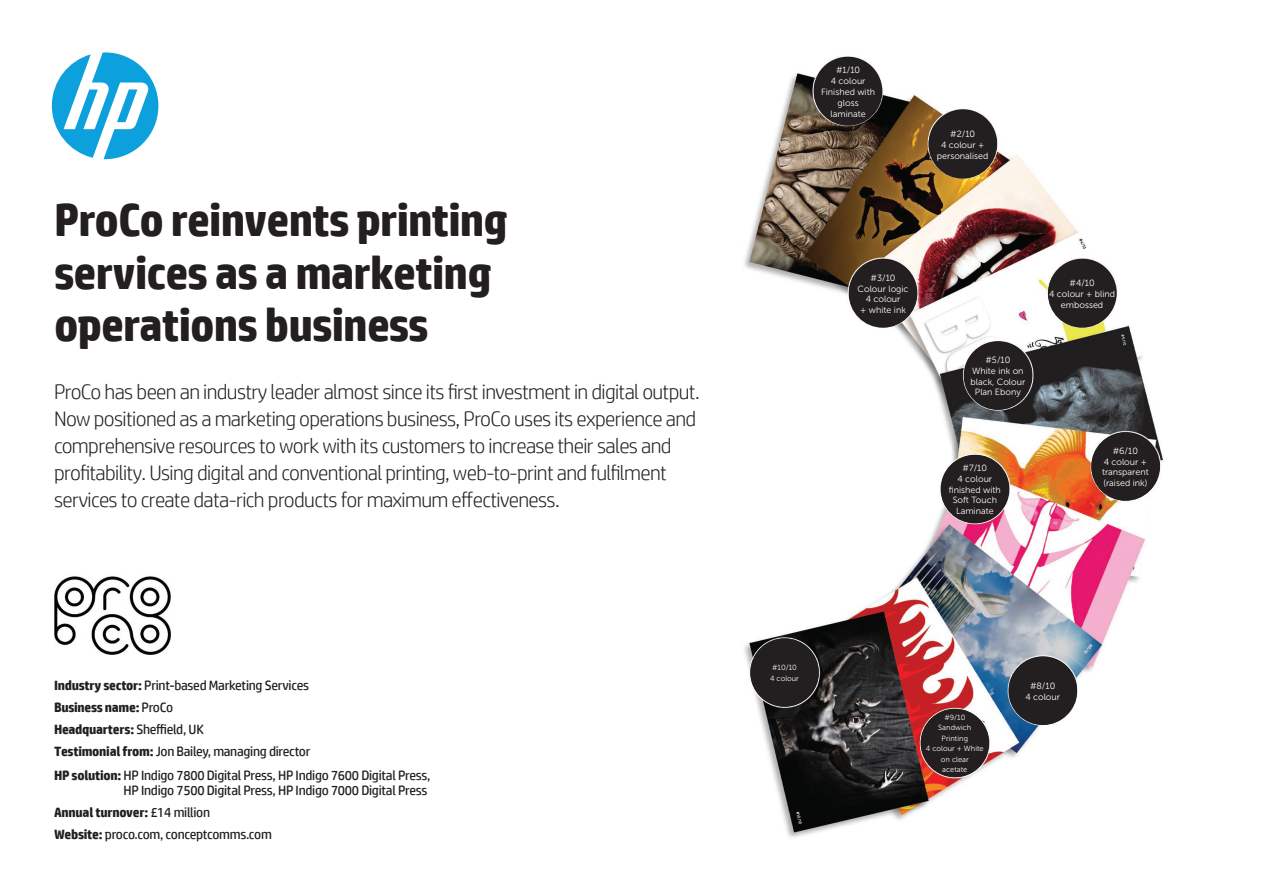
<style>
.page{position:relative;width:1263px;height:893px;background:#fff}
.page>*{position:absolute;margin:0;border:0;box-sizing:border-box;transform-origin:0 0}
.t1{font:700 46.5px/52.5px "HP Simplified";letter-spacing:-.02em;color:#231f20}
.t2{font:300 21px/27px "HP Simplified";letter-spacing:-.03em;color:#231f20}
.t3{font:13.5px/15px "HP Simplified";letter-spacing:-.02em;color:#231f20;text-align:right}
.t4{font:700 13.5px "HP Simplified";letter-spacing:-.02em;color:#231f20}
.t5{font:9px/10.8px "Museo Sans 300";color:#fff;text-align:center}
.t6{font:7.5px/10.5px "Museo Sans 300";color:#fff}
.s1{font-weight:700}
.s2{font-weight:400}
</style>
<div class="page">
<svg style="left:52px;top:52px;width:106px;height:107px"></svg>
<img style="left:54px;top:576px;width:117px;height:79px">
<img style="left:744px;top:56px;width:419px;height:782px">
<div style="left:814px;top:57px;width:68px;height:69px;background:#231f20;border-radius:50%"></div>
<div style="left:928px;top:110px;width:69px;height:69px;background:#231f20;border-radius:50%"></div>
<div style="left:849px;top:259px;width:68px;height:69px;background:#231f20;border-radius:50%"></div>
<div style="left:1048px;top:259px;width:68px;height:69px;background:#231f20;border-radius:50%"></div>
<div style="left:964px;top:342px;width:68px;height:68px;background:#231f20;border-radius:50%"></div>
<div style="left:1091px;top:432px;width:68px;height:69px;background:#231f20;border-radius:50%"></div>
<div style="left:941px;top:455px;width:68px;height:68px;background:#231f20;border-radius:50%"></div>
<div style="left:1008px;top:657px;width:69px;height:68px;background:#231f20;border-radius:50%"></div>
<div style="left:750px;top:638px;width:69px;height:69px;background:#231f20;border-radius:50%"></div>
<div style="left:921px;top:709px;width:68px;height:68px;background:#231f20;border-radius:50%"></div>
<p class="t1" style="left:54px;top:193px;width:455px">ProCo reinvents printing services as a marketing operations business</p>
<p class="t2" style="left:54px;top:378px;width:647px">ProCo has been an industry leader almost since its first investment in digital output.<br>Now positioned as a marketing operations business, ProCo uses its experience and comprehensive resources to work with its customers to increase their sales and profitability. Using digital and conventional printing, web-to-print and fulfilment services to create data-rich products for maximum effectiveness.</p>
<p class="t3" style="left:54px;top:678px;width:256px"><span class="s1">Industry sector:</span> Print-based Marketing Services</p>
<p class="t4" style="left:54px;top:700px;width:121px">Business name: <span class="s2">ProCo</span></p>
<p class="t4" style="left:54px;top:722px;width:151px">Headquarters: <span class="s2">Sheffield, UK</span></p>
<p class="t3" style="left:54px;top:744px;width:258px"><span class="s1">Testimonial from:</span> Jon Bailey, managing director</p>
<p class="t3" style="left:54px;top:768px;width:378px"><span class="s1">HP solution:</span> HP Indigo 7800 Digital Press, HP Indigo 7600 Digital Press,<br>HP Indigo 7500 Digital Press, HP Indigo 7000 Digital Press</p>
<p class="t4" style="left:54px;top:804px;width:158px">Annual turnover: <span class="s2">£14 million</span></p>
<p class="t3" style="left:54px;top:827px;width:219px"><span class="s1">Website:</span> proco.com, conceptcomms.com</p>
<p class="t5" style="left:821px;top:65px;width:55px">#1/10<br>4 colour<br>Finished with gloss laminate</p>
<p class="t5" style="left:937px;top:129px;width:53px">#2/10<br>4 colour + personalised</p>
<p class="t5" style="left:858px;top:272px;width:52px">#3/10<br>Colour logic<br>4 colour<br>+ white ink</p>
<p class="t5" style="left:1049px;top:278px;width:67px">#4/10<br>4 colour + blind embossed</p>
<p class="t5" style="left:970px;top:354px;width:56px">#5/10<br>White ink on black, Colour<br>Plan Ebony</p>
<p class="t5" style="left:949px;top:462px;width:54px">#7/10<br>4 colour finished with<br>Soft Touch<br>Laminate</p>
<p class="t5" style="left:1102px;top:445px;width:48px">#6/10<br>4 colour + transparent (raised ink)</p>
<p class="t6" style="left:770px;top:662px;width:30px">#10/10<br>4 colour</p>
<p class="t6" style="left:926px;top:712px;width:59px;text-align:center">#9/10<br>Sandwich<br>Printing<br>4 colour + White on clear<br>acetate</p>
<p class="t5" style="left:1025px;top:680px;width:36px">#8/10<br>4 colour</p>
</div>
